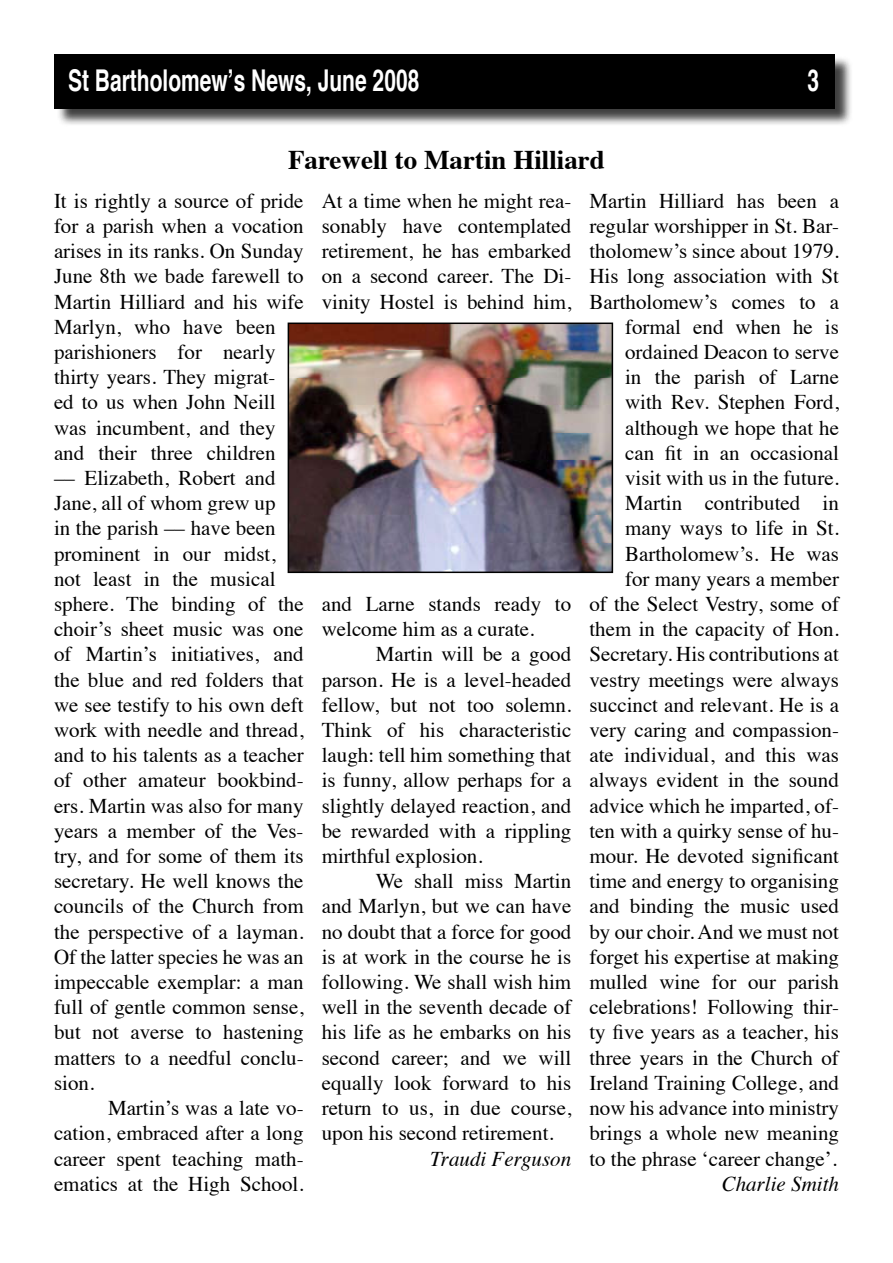
<style>
.page{position:relative;width:893px;height:1263px;background:#fff}
.page>*{position:absolute;margin:0;border:0;box-sizing:border-box;transform-origin:0 0}
.t1{font:700 30px "Helvetica";color:#fff;scale:.7 1}
.t2{font:700 27px "Times";color:#000}
.t3{font:21px/25.2px "Times";color:#000;text-align:justify}
.t4{font:italic 21px "Times";color:#000}
</style>
<div class="page">
<div style="left:56px;top:56px;width:825px;height:78px;background:#000;opacity:.75"></div>
<div style="left:54px;top:54px;width:780px;height:54px;background:#000"></div>
<img style="left:291px;top:325px;width:319px;height:245px">
<div style="left:288px;top:322px;width:325px;height:251px;border:2px solid #000"></div>
<h1 class="t1" style="left:68px;top:56px;width:503px">St Bartholomew’s News, June 2008</h1>
<h1 class="t1" style="left:808px;top:56px;width:18px">3</h1>
<p class="t2" style="left:288px;top:134px;width:318px">Farewell to Martin Hilliard</p>
<p class="t3" style="left:54px;top:186px;width:251px;text-align:left">It is rightly a source of pride for a parish when a vocation arises in its ranks. On Sunday<br>June 8th we bade farewell to<br>Martin Hilliard and his wife<br>Marlyn, who have been parishioners for nearly thirty years. They migrat-<br>ed to us when John Neill was incumbent, and they and their three children<br>–– Elizabeth, Robert and<br>Jane, all of whom grew up<br>in the parish –– have been prominent in our midst, not least in the musical sphere. The binding of the choir’s sheet music was one of Martin’s initiatives, and the blue and red folders that we see testify to his own deft work with needle and thread, and to his talents as a teacher of other amateur bookbind&shy;ers. Martin was also for many years a member of the Ves&shy;try, and for some of them its secretary. He well knows the councils of the Church from the perspective of a layman.<br>Of the latter species he was an impeccable exemplar: a man full of gentle common sense, but not averse to hastening matters to a needful conclu&shy;sion.</p>
<p class="t3" style="left:54px;top:1093px;width:251px;text-indent:54px">Martin’s was a late vo&shy;cation, embraced after a long career spent teaching math&shy;ematics at the High School.</p>
<p class="t3" style="left:322px;top:186px;width:251px">At a time when he might rea&shy;sonably have contemplated retirement, he has embarked on a second career. The Di&shy;vinity Hostel is behind him,</p>
<p class="t3" style="left:322px;top:589px;width:251px">and Larne stands ready to welcome him as a curate.</p>
<p class="t3" style="left:322px;top:640px;width:251px;text-indent:54px">Martin will be a good parson. He is a level-headed fellow, but not too solemn.<br>Think of his characteristic laugh: tell him something that is funny, allow perhaps for a slightly delayed reaction, and be rewarded with a rippling mirthful explosion.</p>
<p class="t3" style="left:322px;top:867px;width:251px;text-indent:54px">We shall miss Martin and Marlyn, but we can have no doubt that a force for good is at work in the course he is following. We shall wish him well in the seventh decade of his life as he embarks on his second career; and we will equally look forward to his return to us, in due course, upon his second retirement.</p>
<p class="t4" style="left:430px;top:1140px;width:142px">Traudi Ferguson</p>
<p class="t3" style="left:589px;top:186px;width:251px;text-align:right">Martin Hilliard has been a regular worshipper in St. Bar&shy;tholomew’s since about 1979.<br>His long association with St<br>Bartholomew’s comes to a formal end when he is ordained Deacon to serve<br>in the parish of Larne with Rev. Stephen Ford, although we hope that he<br>can fit in an occasional visit with us in the future.<br>Martin contributed in many ways to life in St.<br>Bartholomew’s. He was<br>for many years a member<br>of the Select Vestry, some of them in the capacity of Hon.<br>Secretary. His contributions at vestry meetings were always succinct and relevant. He is a very caring and compassion&shy;ate individual, and this was always evident in the sound advice which he imparted, of&shy;ten with a quirky sense of hu&shy;mour. He devoted significant time and energy to organising and binding the music used by our choir. And we must not forget his expertise at making mulled wine for our parish celebrations! Following thir&shy;ty five years as a teacher, his three years in the Church of<br>Ireland Training College, and now his advance into ministry brings a whole new meaning to the phrase ‘career change’.</p>
<p class="t4" style="left:722px;top:1165px;width:119px">Charlie Smith</p>
</div>
